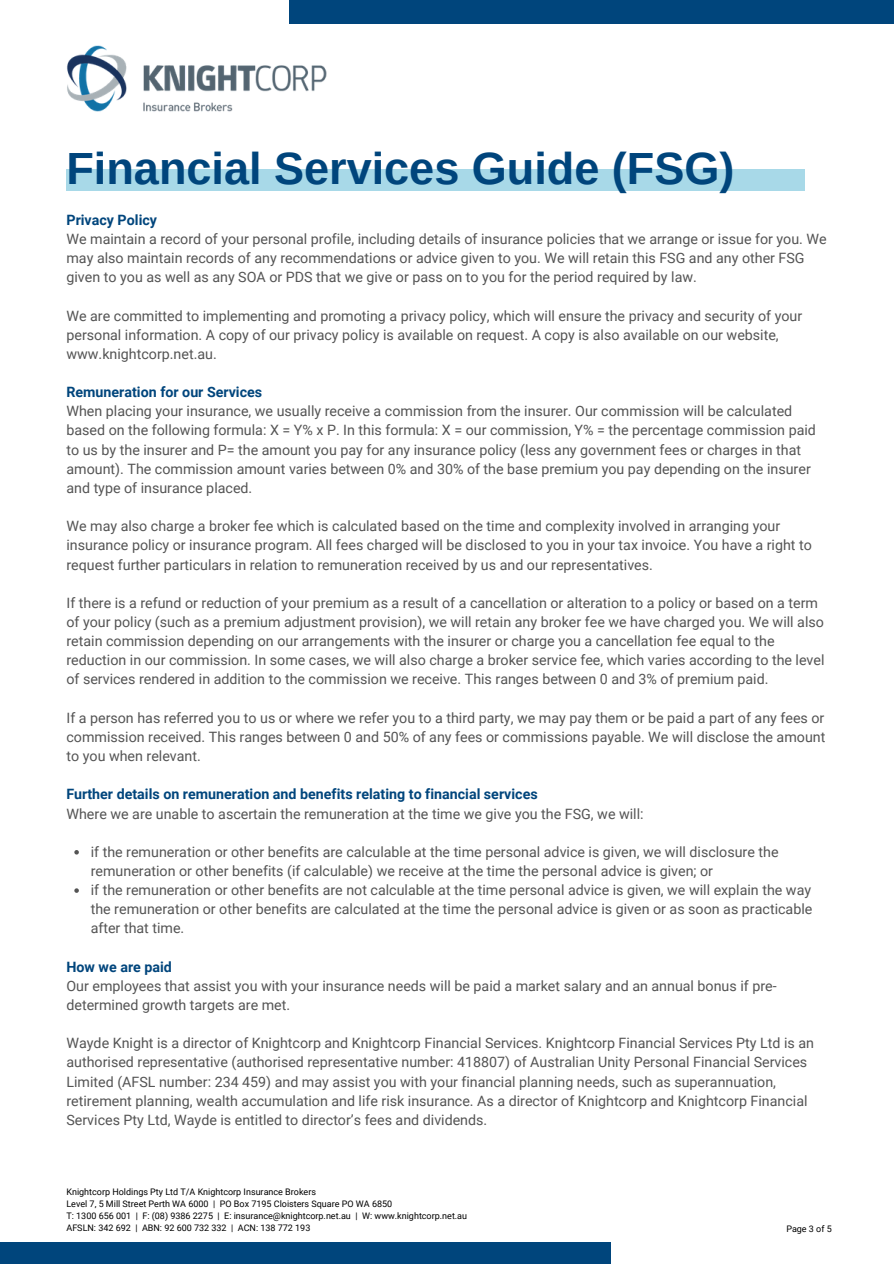
<style>
.page{position:relative;width:894px;height:1264px;background:#fff}
.page>*{position:absolute;margin:0;border:0;box-sizing:border-box;transform-origin:0 0}
.t1{font:700 45px "Arimo";color:#00457c}
.t2{font:14.25px/19.2px "Roboto";color:#545454}
.t3{font:700 14.25px "Roboto";color:#00457c}
.t4{font:9px "Roboto";color:#000}
</style>
<div class="page">
<div style="left:289px;top:0;width:604px;height:24px;background:#00457c"></div>
<div style="left:0;top:1242px;width:611px;height:21px;background:#00457c"></div>
<img style="left:67px;top:45px;width:260px;height:67px">
<div style="left:66px;top:169px;width:738px;height:22px;background:#a8d9e8"></div>
<svg style="left:74px;top:850px;width:5px;height:4px"></svg>
<svg style="left:74px;top:888px;width:5px;height:4px"></svg>
<p class="t1" style="left:66px;top:143px;width:669px">Financial Services Guide (FSG)</p>
<p class="t3" style="left:66px;top:212px;width:92px">Privacy Policy</p>
<p class="t2" style="left:66px;top:229px;width:761px">We maintain a record of your personal profile, including details of insurance policies that we arrange or issue for you. We may also maintain records of any recommendations or advice given to you. We will retain this FSG and any other FSG given to you as well as any SOA or PDS that we give or pass on to you for the period required by law.</p>
<p class="t2" style="left:66px;top:306px;width:737px">We are committed to implementing and promoting a privacy policy, which will ensure the privacy and security of your personal information. A copy of our privacy policy is available on request. A copy is also available on our website, www.knightcorp.net.au.</p>
<p class="t3" style="left:66px;top:384px;width:197px">Remuneration for our Services</p>
<p class="t2" style="left:66px;top:402px;width:750px">When placing your insurance, we usually receive a commission from the insurer. Our commission will be calculated based on the following formula: X = Y% x P. In this formula: X = our commission, Y% = the percentage commission paid to us by the insurer and P= the amount you pay for any insurance policy (less any government fees or charges in that amount). The commission amount varies between 0% and 30% of the base premium you pay depending on the insurer and type of insurance placed.</p>
<p class="t2" style="left:66px;top:517px;width:746px">We may also charge a broker fee which is calculated based on the time and complexity involved in arranging your insurance policy or insurance program. All fees charged will be disclosed to you in your tax invoice. You have a right to request further particulars in relation to remuneration received by us and our representatives.</p>
<p class="t2" style="left:66px;top:593px;width:759px">If there is a refund or reduction of your premium as a result of a cancellation or alteration to a policy or based on a term of your policy (such as a premium adjustment provision), we will retain any broker fee we have charged you. We will also retain commission depending on our arrangements with the insurer or charge you a cancellation fee equal to the reduction in our commission. In some cases, we will also charge a broker service fee, which varies according to the level of services rendered in addition to the commission we receive. This ranges between 0 and 3% of premium paid.</p>
<p class="t2" style="left:66px;top:708px;width:760px;text-align:justify">If a person has referred you to us or where we refer you to a third party, we may pay them or be paid a part of any fees or commission received. This ranges between 0 and 50% of any fees or commissions payable. We will disclose the amount to you when relevant.</p>
<p class="t3" style="left:66px;top:786px;width:472px">Further details on remuneration and benefits relating to financial services</p>
<p class="t2" style="left:66px;top:804px;width:578px">Where we are unable to ascertain the remuneration at the time we give you the FSG, we will:</p>
<p class="t2" style="left:91px;top:842px;width:689px">if the remuneration or other benefits are calculable at the time personal advice is given, we will disclosure the remuneration or other benefits (if calculable) we receive at the time the personal advice is given; or</p>
<p class="t2" style="left:91px;top:880px;width:723px;text-align:justify">if the remuneration or other benefits are not calculable at the time personal advice is given, we will explain the way the remuneration or other benefits are calculated at the time the personal advice is given or as soon as practicable after that time.</p>
<p class="t3" style="left:66px;top:958px;width:107px">How we are paid</p>
<p class="t2" style="left:66px;top:976px;width:711px">Our employees that assist you with your insurance needs will be paid a market salary and an annual bonus if pre&shy;determined growth targets are met.</p>
<p class="t2" style="left:66px;top:1033px;width:749px">Wayde Knight is a director of Knightcorp and Knightcorp Financial Services. Knightcorp Financial Services Pty Ltd is an authorised representative (authorised representative number: 418807) of Australian Unity Personal Financial Services Limited (AFSL number: 234 459) and may assist you with your financial planning needs, such as superannuation, retirement planning, wealth accumulation and life risk insurance. As a director of Knightcorp and Knightcorp Financial Services Pty Ltd, Wayde is entitled to director’s fees and dividends.</p>
<p class="t4" style="left:66px;top:1186px;width:251px">Knightcorp Holdings Pty Ltd T/A Knightcorp Insurance Brokers</p>
<p class="t4" style="left:66px;top:1198px;width:327px">Level 7, 5 Mill Street Perth WA 6000 | PO Box 7195 Cloisters Square PO WA 6850</p>
<p class="t4" style="left:66px;top:1210px;width:402px">T: 1300 656 001 | F: (08) 9386 2275 | E: insurance@knightcorp.net.au | W: www.knightcorp.net.au</p>
<p class="t4" style="left:66px;top:1222px;width:245px">AFSLN: 342 692 | ABN: 92 600 732 332 | ACN: 138 772 193</p>
<p class="t4" style="left:786px;top:1223px;width:47px">Page 3 of 5</p>
</div>
